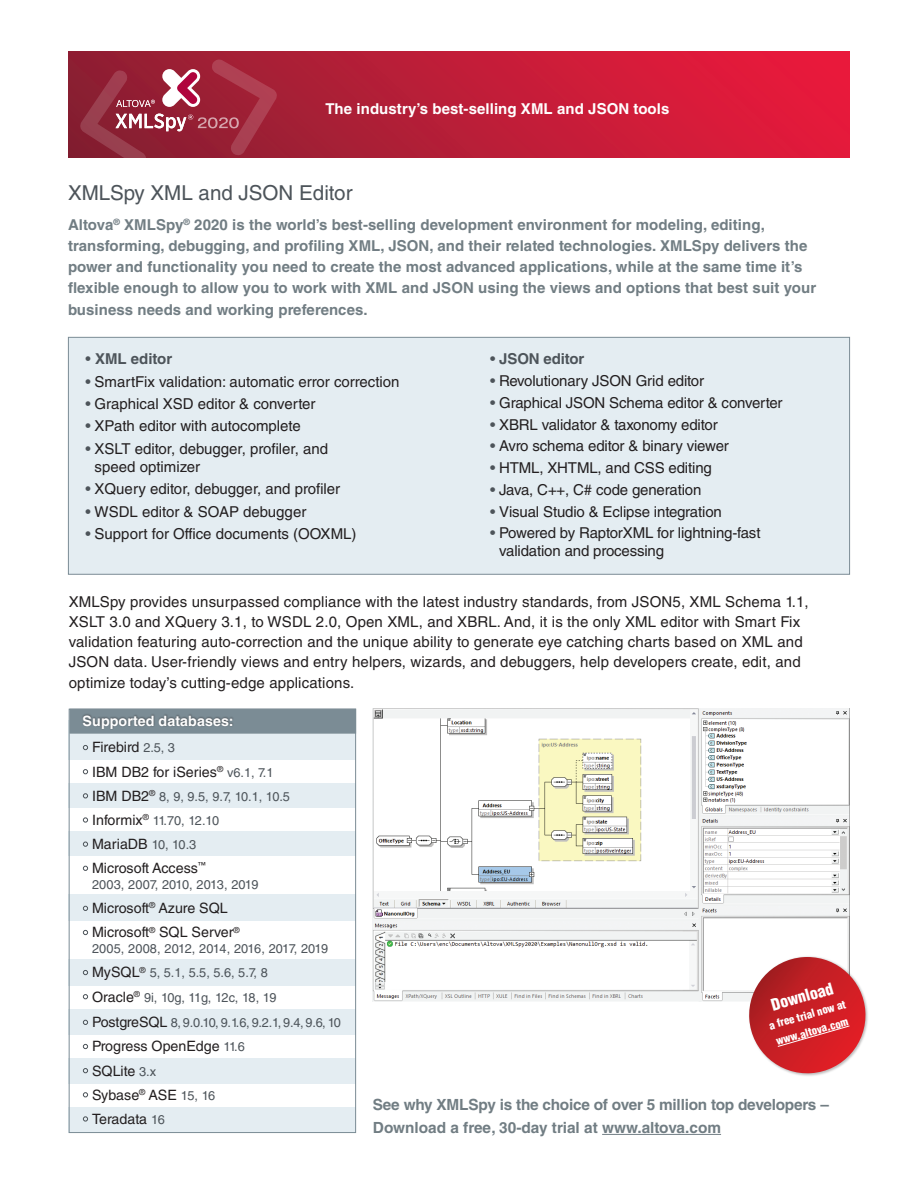
<style>
.page{position:relative;width:918px;height:1188px;background:#fff}
.page>*{position:absolute;margin:0;border:0;box-sizing:border-box;transform-origin:0 0}
.t1{font:20.55px "Helvetica LT Std";color:#4d545a}
.t2{font:900 condensed 16.05px "Helvetica LT Std";color:#fff}
.t3{font:700 15.3px/22.5px "Helvetica LT Std";letter-spacing:-.015em;color:#717d83}
.t4{font:15px/20.2px "Helvetica LT Std";color:#231f20}
.t5{font:700 15px/21.1px "Helvetica LT Std";letter-spacing:.005em;color:#717d83}
.t6{font:700 15px "Helvetica LT Std";letter-spacing:.005em;color:#fff}
.t7{font:700 15px "Helvetica LT Std";letter-spacing:-.01em;color:#4d545a}
.t8{font:14.25px "Helvetica LT Std";color:#231f20}
.t9{font:700 14.25px "Helvetica LT Std";letter-spacing:.005em;color:#fff}
.t10{font:12.75px "Helvetica LT Std";letter-spacing:-.03em;color:#4d545a}
.t11{font:12.75px "Helvetica LT Std";letter-spacing:.01em;color:#4d545a}
.t12{font:900 condensed 10.95px/17.2px "Helvetica LT Std";color:#fff}
.s1{font-weight:400}
.s2{color:#4d545a}
.s3{font-size:12.75px;color:#4d545a}
.s4{font-size:14.25px;color:#231f20}
</style>
<div class="page">
<div style="left:68px;top:51px;width:782px;height:106px;background:linear-gradient(to right,#8e2033,#ea1a3c)"></div>
<hr style="left:602px;top:1134px;width:119px;height:1px;background:#717d83">
<div style="left:68px;top:337px;width:782px;height:238px;background:#e4edf2;border:1px solid #7b8c95"></div>
<svg style="left:80px;top:60px;width:197px;height:97px"></svg>
<img style="left:373px;top:709px;width:476px;height:293px">
<img style="left:747px;top:955px;width:103px;height:121px">
<svg style="left:747px;top:957px;width:121px;height:118px"></svg>
<div style="left:69px;top:721px;width:287px;height:412px;background:#e4edf2"></div>
<div style="left:70px;top:709px;width:286px;height:24px;background:#7b8c95"></div>
<div style="left:69px;top:760px;width:287px;height:22px;background:#fff"></div>
<div style="left:69px;top:986px;width:287px;height:23px;background:#fff"></div>
<div style="left:69px;top:808px;width:287px;height:23px;background:#fff"></div>
<div style="left:69px;top:1035px;width:287px;height:22px;background:#fff"></div>
<div style="left:69px;top:1084px;width:287px;height:22px;background:#fff"></div>
<div style="left:69px;top:856px;width:287px;height:38px;background:#fff"></div>
<div style="left:69px;top:921px;width:287px;height:38px;background:#fff"></div>
<div style="left:69px;top:709px;width:287px;height:424px;border:1px solid #7b8c95"></div>
<div style="left:81px;top:714px;width:153px;height:16px;background:#231f20;opacity:.6"></div>
<svg style="left:83px;top:745px;width:5px;height:5px"></svg>
<svg style="left:83px;top:769px;width:5px;height:5px"></svg>
<svg style="left:83px;top:793px;width:5px;height:5px"></svg>
<svg style="left:83px;top:818px;width:5px;height:5px"></svg>
<svg style="left:83px;top:842px;width:5px;height:5px"></svg>
<svg style="left:83px;top:866px;width:5px;height:5px"></svg>
<svg style="left:83px;top:906px;width:5px;height:5px"></svg>
<svg style="left:83px;top:930px;width:5px;height:5px"></svg>
<svg style="left:83px;top:970px;width:5px;height:5px"></svg>
<svg style="left:83px;top:994px;width:5px;height:5px"></svg>
<svg style="left:83px;top:1020px;width:5px;height:5px"></svg>
<svg style="left:83px;top:1044px;width:5px;height:5px"></svg>
<svg style="left:83px;top:1068px;width:5px;height:5px"></svg>
<svg style="left:83px;top:1092px;width:5px;height:5px"></svg>
<svg style="left:83px;top:1116px;width:5px;height:5px"></svg>
<p class="t6" style="left:325px;top:100px;width:346px">The industry’s best-selling XML and JSON tools</p>
<p class="t1" style="left:68px;top:181px;width:286px">XMLSpy XML and JSON Editor</p>
<p class="t5" style="left:68px;top:214px;width:698px">Altova<sup>®</sup> XMLSpy<sup>®</sup> 2020 is the world’s best-selling development environment for modeling, editing,</p>
<p class="t5" style="left:68px;top:235px;width:750px">transforming, debugging, and profiling XML, JSON, and their related technologies. XMLSpy delivers the power and functionality you need to create the most advanced applications, while at the same time it’s flexible enough to allow you to work with XML and JSON using the views and options that best suit your business needs and working preferences.</p>
<p class="t7" style="left:86px;top:350px;width:88px"><span class="s1">•</span> XML editor</p>
<p class="t4" style="left:86px;top:371px;width:315px"><span class="s2">•</span> SmartFix validation: automatic error correction</p>
<p class="t4" style="left:86px;top:394px;width:231px"><span class="s2">•</span> Graphical XSD editor &amp; converter</p>
<p class="t4" style="left:86px;top:416px;width:217px"><span class="s2">•</span> XPath editor with autocomplete</p>
<p class="t4" style="left:86px;top:438px;width:244px"><span class="s2">•</span> XSLT editor, debugger, profiler, and</p>
<p class="t4" style="left:95px;top:456px;width:107px">speed optimizer</p>
<p class="t4" style="left:86px;top:479px;width:256px"><span class="s2">•</span> XQuery editor, debugger, and profiler</p>
<p class="t4" style="left:86px;top:501px;width:222px"><span class="s2">•</span> WSDL editor &amp; SOAP debugger</p>
<p class="t4" style="left:86px;top:524px;width:272px"><span class="s2">•</span> Support for Office documents (OOXML)</p>
<p class="t7" style="left:490px;top:350px;width:96px"><span class="s1">•</span> JSON editor</p>
<p class="t4" style="left:490px;top:371px;width:215px"><span class="s2">•</span> Revolutionary JSON Grid editor</p>
<p class="t4" style="left:490px;top:392px;width:294px"><span class="s2">•</span> Graphical JSON Schema editor &amp; converter</p>
<p class="t4" style="left:490px;top:414px;width:229px"><span class="s2">•</span> XBRL validator &amp; taxonomy editor</p>
<p class="t4" style="left:490px;top:436px;width:240px"><span class="s2">•</span> Avro schema editor &amp; binary viewer</p>
<p class="t4" style="left:490px;top:458px;width:223px"><span class="s2">•</span> HTML, XHTML, and CSS editing</p>
<p class="t4" style="left:490px;top:479px;width:213px"><span class="s2">•</span> Java, C++, C# code generation</p>
<p class="t4" style="left:490px;top:501px;width:233px"><span class="s2">•</span> Visual Studio &amp; Eclipse integration</p>
<p class="t4" style="left:490px;top:523px;width:272px"><span class="s2">•</span> Powered by RaptorXML for lightning-fast</p>
<p class="t4" style="left:499px;top:540px;width:166px">validation and processing</p>
<p class="t4" style="left:69px;top:591px;width:741px">XMLSpy provides unsurpassed compliance with the latest industry standards, from JSON5, XML Schema 1.1,</p>
<p class="t4" style="left:69px;top:612px;width:735px">XSLT 3.0 and XQuery 3.1, to WSDL 2.0, Open XML, and XBRL. And, it is the only XML editor with Smart Fix validation featuring auto-correction and the unique ability to generate eye catching charts based on XML and</p>
<p class="t4" style="left:69px;top:652px;width:733px">JSON data. User-friendly views and entry helpers, wizards, and debuggers, help developers create, edit, and optimize today’s cutting-edge applications.</p>
<p class="t9" style="left:83px;top:712px;width:153px">Supported databases:</p>
<p class="t8" style="left:92px;top:739px;width:84px">Firebird <span class="s3">2.5, 3</span></p>
<p class="t8" style="left:92px;top:763px;width:183px">IBM DB2 for iSeries<sup>®</sup> <span class="s3">v6.1, 7.1</span></p>
<p class="t10" style="left:92px;top:789px;width:199px"><span class="s4">IBM DB2</span><sup>®</sup> 8, 9, 9.5, 9.7, 10.1, 10.5</p>
<p class="t10" style="left:92px;top:813px;width:128px"><span class="s4">Informix</span><sup>®</sup> 11.70, 12.10</p>
<p class="t8" style="left:92px;top:836px;width:106px">MariaDB <span class="s3">10, 10.3</span></p>
<p class="t8" style="left:92px;top:860px;width:116px">Microsoft Access<sup>™</sup></p>
<p class="t11" style="left:92px;top:877px;width:168px">2003, 2007, 2010, 2013, 2019</p>
<p class="t8" style="left:92px;top:900px;width:137px">Microsoft<sup>®</sup> Azure SQL</p>
<p class="t8" style="left:92px;top:924px;width:149px">Microsoft<sup>®</sup> SQL Server<sup>®</sup></p>
<p class="t11" style="left:92px;top:941px;width:238px">2005, 2008, 2012, 2014, 2016, 2017, 2019</p>
<p class="t10" style="left:92px;top:966px;width:177px"><span class="s4">MySQL</span><sup>®</sup> 5, 5.1, 5.5, 5.6, 5.7, 8</p>
<p class="t10" style="left:92px;top:990px;width:186px"><span class="s4">Oracle</span><sup>®</sup> 9i, 10g, 11g, 12c, 18, 19</p>
<p class="t10" style="left:92px;top:1015px;width:250px"><span class="s4">PostgreSQL</span> 8, 9.0.10, 9.1.6, 9.2.1, 9.4, 9.6, 10</p>
<p class="t8" style="left:92px;top:1038px;width:154px">Progress OpenEdge <span class="s3">11.6</span></p>
<p class="t8" style="left:92px;top:1062px;width:66px">SQLite <span class="s3">3.x</span></p>
<p class="t8" style="left:92px;top:1086px;width:125px">Sybase<sup>®</sup> ASE <span class="s3">15, 16</span></p>
<p class="t8" style="left:92px;top:1111px;width:74px">Teradata <span class="s3">16</span></p>
<p class="t2" style="left:769px;top:995px;width:65px;rotate:-16deg">Download</p>
<p class="t12" style="left:767px;top:1017px;width:81px;rotate:-16deg">a free trial now at www.altova.com</p>
<p class="t3" style="left:373px;top:1094px;width:458px">See why XMLSpy is the choice of over 5 million top developers –<br>Download a free, 30-day trial at www.altova.com</p>
</div>
